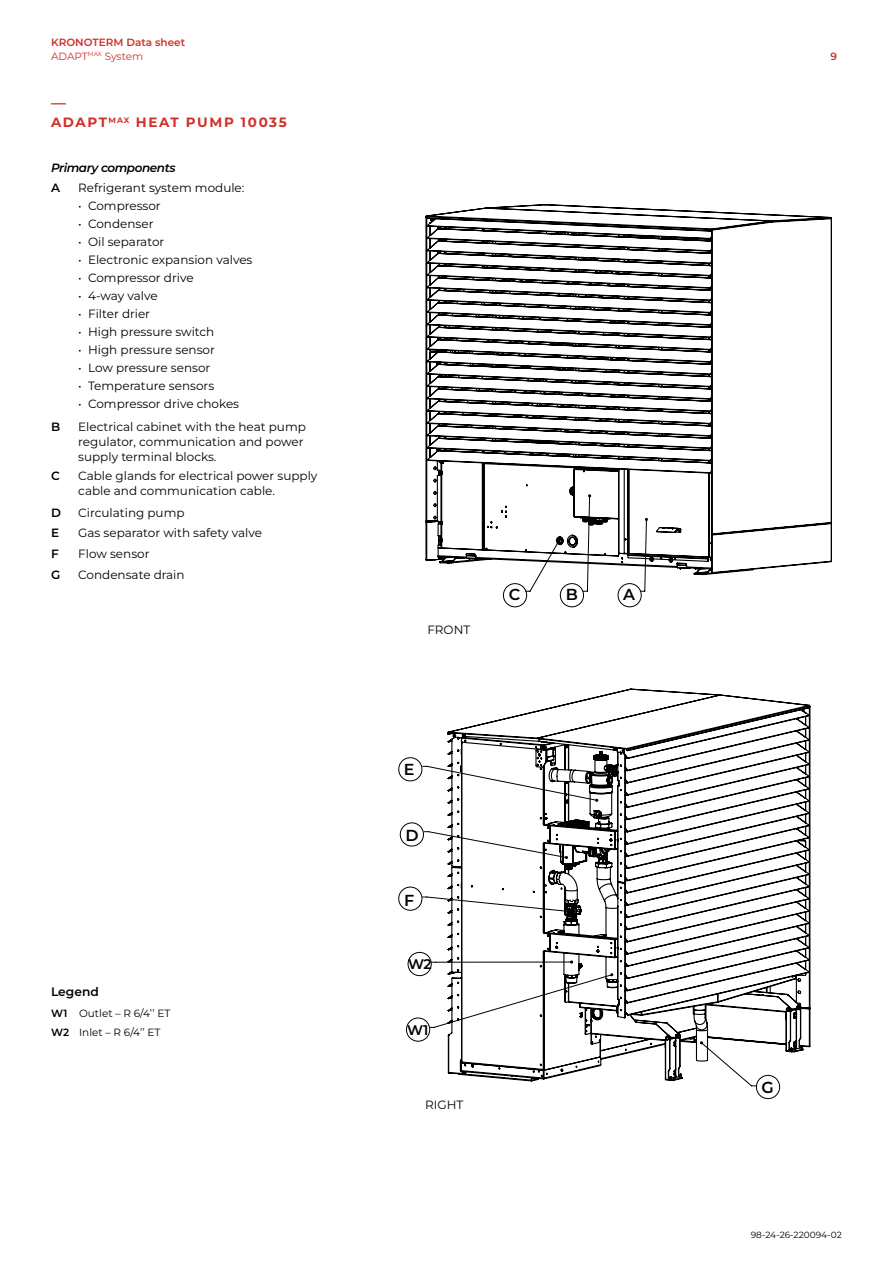
<style>
.page{position:relative;width:893px;height:1263px;background:#fff}
.page>*{position:absolute;margin:0;border:0;box-sizing:border-box;transform-origin:0 0}
.t1{font:600 15.9px "Montserrat";color:#000}
.t2{font:600 15px "Montserrat";color:#d0302a}
.t3{font:600 13.95px "Montserrat";color:#000}
.t4{font:700 13.5px "Montserrat";letter-spacing:.12em;color:#d0302a}
.t5{font:600 12.3px "Montserrat";color:#000}
.t6{font:12px/15px "Montserrat";color:#000}
.t7{font:italic 600 12px "Montserrat";letter-spacing:-.035em;color:#000}
.t8{font:600 12px "Montserrat";color:#000}
.t9{font:600 10.5px/13.5px "Montserrat";color:#d0302a}
.t10{font:10.5px/18.6px "Montserrat";color:#000}
.t11{font:9px "Montserrat";color:#000}
.s1{font-weight:400}
.s2{font-weight:600}
</style>
<div class="page">
<svg style="left:425px;top:204px;width:407px;height:372px"></svg>
<svg style="left:447px;top:688px;width:364px;height:394px"></svg>
<div style="left:756px;top:1075px;width:24px;height:24px;border:1px solid #000;border-radius:50%"></div>
<svg style="left:398px;top:757px;width:26px;height:25px"></svg>
<div style="left:400px;top:823px;width:24px;height:23px;border:1px solid #000;border-radius:50%"></div>
<div style="left:398px;top:887px;width:24px;height:23px;border:1px solid #000;border-radius:50%"></div>
<div style="left:406px;top:1018px;width:24px;height:23px;border:1px solid #000;border-radius:50%"></div>
<div style="left:408px;top:952px;width:23px;height:24px;border:1px solid #000;border-radius:50%"></div>
<div style="left:503px;top:583px;width:24px;height:24px;border:1px solid #000;border-radius:50%"></div>
<div style="left:560px;top:583px;width:24px;height:24px;border:1px solid #000;border-radius:50%"></div>
<div style="left:618px;top:583px;width:23px;height:24px;border:1px solid #000;border-radius:50%"></div>
<p class="t9" style="left:51px;top:35px;width:136px">KRONOTERM Data sheet<br><span class="s1">ADAPT</span><sup>MAX</sup> <span class="s1">System</span></p>
<p class="t2" style="left:51px;top:92px;width:16px">—</p>
<p class="t4" style="left:51px;top:113px;width:237px">ADAPT<sup>MAX</sup> HEAT PUMP 10035</p>
<p class="t7" style="left:51px;top:159px;width:126px">Primary components</p>
<p class="t8" style="left:51px;top:179px;width:10px">A</p>
<p class="t6" style="left:78px;top:180px;width:168px">Refrigerant system module:</p>
<p class="t6" style="left:78px;top:198px;width:84px">• Compressor</p>
<p class="t6" style="left:78px;top:216px;width:77px">• Condenser</p>
<p class="t6" style="left:78px;top:234px;width:88px">• Oil separator</p>
<p class="t6" style="left:78px;top:252px;width:176px">• Electronic expansion valves</p>
<p class="t6" style="left:78px;top:270px;width:117px">• Compressor drive</p>
<p class="t6" style="left:78px;top:288px;width:81px">• 4-way valve</p>
<p class="t6" style="left:78px;top:306px;width:73px">• Filter drier</p>
<p class="t6" style="left:78px;top:324px;width:138px">• High pressure switch</p>
<p class="t6" style="left:78px;top:342px;width:138px">• High pressure sensor</p>
<p class="t6" style="left:78px;top:360px;width:134px">• Low pressure sensor</p>
<p class="t6" style="left:78px;top:378px;width:138px">• Temperature sensors</p>
<p class="t6" style="left:78px;top:396px;width:162px">• Compressor drive chokes</p>
<p class="t8" style="left:51px;top:418px;width:11px">B</p>
<p class="t6" style="left:78px;top:418px;width:229px">Electrical cabinet with the heat pump regulator, communication and power supply terminal blocks.</p>
<p class="t8" style="left:51px;top:468px;width:10px">C</p>
<p class="t6" style="left:78px;top:468px;width:241px">Cable glands for electrical power supply cable and communication cable.</p>
<p class="t8" style="left:51px;top:504px;width:11px">D</p>
<p class="t6" style="left:78px;top:504px;width:108px">Circulating pump</p>
<p class="t8" style="left:51px;top:524px;width:10px">E</p>
<p class="t6" style="left:78px;top:525px;width:185px">Gas separator with safety valve</p>
<p class="t8" style="left:51px;top:545px;width:9px">F</p>
<p class="t6" style="left:78px;top:546px;width:73px">Flow sensor</p>
<p class="t8" style="left:51px;top:566px;width:11px">G</p>
<p class="t6" style="left:78px;top:566px;width:108px">Condensate drain</p>
<p class="t5" style="left:51px;top:983px;width:49px">Legend</p>
<p class="t10" style="left:51px;top:1004px;width:121px"><span class="s2">W1</span> Outlet – R 6/4’’ ET<br><span class="s2">W2</span> Inlet – R 6/4’’ ET</p>
<p class="t6" style="left:427px;top:621px;width:44px">FRONT</p>
<h1 class="t1" style="left:509px;top:583px;width:13px">C</h1>
<h1 class="t1" style="left:566px;top:583px;width:14px">B</h1>
<h1 class="t1" style="left:623px;top:583px;width:13px">A</h1>
<h1 class="t1" style="left:404px;top:758px;width:12px">E</h1>
<h1 class="t1" style="left:406px;top:824px;width:15px">D</h1>
<h1 class="t1" style="left:404px;top:889px;width:12px">F</h1>
<p class="t3" style="left:408px;top:954px;width:25px">W2</p>
<p class="t3" style="left:407px;top:1020px;width:23px">W1</p>
<p class="t6" style="left:425px;top:1097px;width:40px">RIGHT</p>
<p class="t9" style="left:830px;top:49px;width:8px">9</p>
<h1 class="t1" style="left:761px;top:1076px;width:14px">G</h1>
<p class="t11" style="left:751px;top:1228px;width:92px">98-24-26-220094-02</p>
</div>
